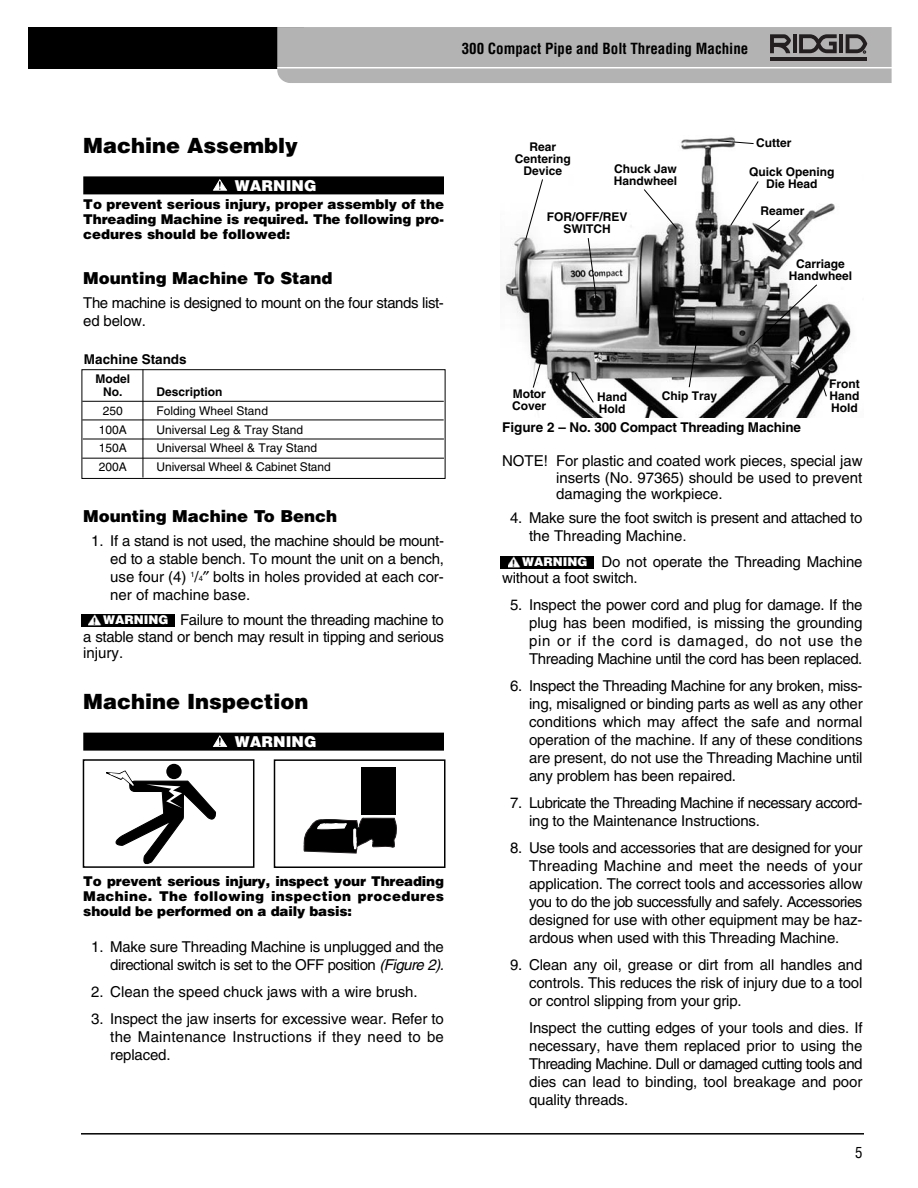
<style>
.page{position:relative;width:918px;height:1188px;background:#fff}
.page>*{position:absolute;margin:0;border:0;box-sizing:border-box;transform-origin:0 0}
.t1{font:900 21px "Helvetica";color:#000}
.t2{font:900 16.5px "Helvetica";color:#000}
.t3{font:15px/18px "Helvetica";letter-spacing:-.01em;color:#000;text-align:justify}
.t4{font:15px/18px "Helvetica";letter-spacing:-.035em;color:#000}
.t5{font:700 condensed 15px "Helvetica";color:#000}
.t6{font:900 15px "Helvetica";color:#fff}
.t7{font:condensed 15px "Helvetica";color:#000}
.t8{font:900 13.5px/15px "Helvetica";letter-spacing:-.01em;color:#000;text-align:justify}
.t9{font:700 13.5px "Helvetica";letter-spacing:-.01em;color:#000}
.t10{font:700 12px/12px "Helvetica";color:#000;text-align:center}
.t11{font:12px/18.6px "Helvetica";color:#000;text-align:center}
.t12{font:900 12px "Helvetica";color:#fff}
.s1{font-size:7.5px}
.s2{font-style:italic}
.s3{font-family:"Arial"}
</style>
<div class="page">
<div style="left:83px;top:176px;width:361px;height:18px;background:#000"></div>
<div style="left:83px;top:733px;width:361px;height:18px;background:#000"></div>
<svg style="left:213px;top:736px;width:14px;height:11px"></svg>
<svg style="left:212px;top:179px;width:16px;height:12px"></svg>
<svg style="left:213px;top:180px;width:14px;height:10px"></svg>
<div style="left:82px;top:369px;width:363px;height:110px;border:1px solid #000"></div>
<hr style="left:81px;top:1133px;width:783px;height:2px;background:#000">
<div style="left:28px;top:27px;width:276px;height:41px;background:#000"></div>
<svg style="left:277px;top:27px;width:615px;height:56px;background:#afafaf"></svg>
<hr style="left:82px;top:401px;width:362px;height:1px;background:#000">
<hr style="left:82px;top:420px;width:362px;height:1px;background:#000">
<hr style="left:82px;top:458px;width:362px;height:1px;background:#000">
<hr style="left:83px;top:439px;width:361px;height:1px;background:#000">
<hr style="left:143px;top:369px;width:1px;height:109px;background:#000">
<div style="left:81px;top:614px;width:94px;height:13px;background:#000"></div>
<svg style="left:89px;top:614px;width:13px;height:11px"></svg>
<div style="left:166px;top:764px;width:16px;height:15px;background:#000;border-radius:50%"></div>
<svg style="left:106px;top:771px;width:110px;height:94px"></svg>
<div style="left:83px;top:759px;width:171px;height:109px;border:2px solid #000"></div>
<img style="left:504px;top:137px;width:347px;height:280px">
<svg style="left:525px;top:178px;width:18px;height:63px"></svg>
<svg style="left:688px;top:336px;width:10px;height:52px"></svg>
<svg style="left:574px;top:372px;width:20px;height:31px"></svg>
<svg style="left:730px;top:180px;width:29px;height:46px"></svg>
<svg style="left:643px;top:188px;width:35px;height:42px"></svg>
<svg style="left:587px;top:237px;width:10px;height:62px"></svg>
<svg style="left:532px;top:359px;width:10px;height:29px"></svg>
<svg style="left:717px;top:140px;width:37px;height:4px"></svg>
<svg style="left:766px;top:219px;width:15px;height:12px"></svg>
<svg style="left:753px;top:284px;width:74px;height:113px"></svg>
<svg style="left:303px;top:817px;width:94px;height:37px"></svg>
<div style="left:361px;top:767px;width:35px;height:48px;background:#000"></div>
<div style="left:274px;top:759px;width:172px;height:109px;border:2px solid #000"></div>
<div style="left:500px;top:556px;width:94px;height:13px;background:#000"></div>
<svg style="left:508px;top:556px;width:13px;height:11px"></svg>
<p class="t5" style="left:462px;top:42px;width:288px">300 Compact Pipe and Bolt Threading Machine</p>
<h1 class="t1" style="left:83px;top:138px;width:216px">Machine Assembly</h1>
<p class="t6" style="left:235px;top:180px;width:83px">WARNING</p>
<p class="t8" style="left:83px;top:198px;width:362px">To prevent serious injury, proper assembly of the Threading Machine is required. The following pro&shy;cedures should be followed:</p>
<p class="t2" style="left:83px;top:273px;width:251px">Mounting Machine To Stand</p>
<p class="t3" style="left:83px;top:295px;width:362px">The machine is designed to mount on the four stands list&shy;ed below.</p>
<p class="t9" style="left:84px;top:354px;width:104px">Machine Stands</p>
<p class="t10" style="left:96px;top:373px;width:36px;line-height:13.5px">Model<br>No.</p>
<p class="t11" style="left:99px;top:403px;width:30px">250<br>100A<br>150A<br>200A</p>
<p class="t10" style="left:157px;top:387px;width:67px">Description</p>
<p class="t11" style="left:157px;top:403px;width:176px;text-align:left">Folding Wheel Stand<br>Universal Leg &amp; Tray Stand<br>Universal Wheel &amp; Tray Stand<br>Universal Wheel &amp; Cabinet Stand</p>
<p class="t2" style="left:83px;top:511px;width:255px">Mounting Machine To Bench</p>
<p class="t3" style="left:110px;top:533px;width:335px;text-indent:-19px">1. If a stand is not used, the machine should be mount&shy;ed to a stable bench. To mount the unit on a bench, use four (4) <sup>1</sup>/<span class="s1">4</span> bolts in holes provided at each cor&shy;ner of machine base.</p>
<p class="t3" style="left:83px;top:613px;width:362px;line-height:16.5px;text-indent:97px">Failure to mount the threading machine to a stable stand or bench may result in tipping and serious injury.</p>
<h1 class="t1" style="left:83px;top:694px;width:227px">Machine Inspection</h1>
<p class="t6" style="left:235px;top:736px;width:83px">WARNING</p>
<p class="t12" style="left:103px;top:616px;width:67px">WARNING</p>
<p class="t8" style="left:83px;top:874px;width:362px">To prevent serious injury, inspect your Threading Machine. The following inspection procedures should be performed on a daily basis:</p>
<p class="t3" style="left:91px;top:939px;width:357px;text-align:right">1. Make sure Threading Machine is unplugged and the directional switch is set to the OFF position <span class="s2">(Figure 2).</span></p>
<p class="t3" style="left:91px;top:984px;width:328px">2. Clean the speed chuck jaws with a wire brush.</p>
<p class="t3" style="left:110px;top:1011px;width:335px;text-indent:-19px">3. Inspect the jaw inserts for excessive wear. Refer to the Maintenance Instructions if they need to be replaced.</p>
<p class="t10" style="left:515px;top:142px;width:57px">Rear<br>Centering<br>Device</p>
<p class="t10" style="left:547px;top:212px;width:82px">FOR/OFF/REV<br>SWITCH</p>
<p class="t10" style="left:614px;top:164px;width:65px;text-align:left">Chuck Jaw<br>Handwheel</p>
<p class="t10" style="left:756px;top:138px;width:37px">Cutter</p>
<p class="t10" style="left:749px;top:166px;width:87px">Quick Opening<br>Die Head</p>
<p class="t10" style="left:760px;top:206px;width:46px">Reamer</p>
<p class="t10" style="left:789px;top:259px;width:65px">Carriage<br>Handwheel</p>
<p class="t10" style="left:512px;top:389px;width:36px;text-align:left">Motor<br>Cover</p>
<p class="t10" style="left:597px;top:392px;width:31px;text-align:left">Hand<br>Hold</p>
<p class="t10" style="left:662px;top:391px;width:57px">Chip Tray</p>
<p class="t10" style="left:829px;top:379px;width:32px;text-align:justify">Front Hand Hold</p>
<p class="t9" style="left:502px;top:422px;width:300px">Figure 2 – No. 300 Compact Threading Machine</p>
<p class="t3" style="left:556px;top:454px;width:308px;line-height:16.5px;text-indent:-54px">NOTE! For plastic and coated work pieces, special jaw inserts (No. 97365) should be used to prevent damaging the workpiece.</p>
<p class="t3" style="left:529px;top:510px;width:335px;text-indent:-19px">4. Make sure the foot switch is present and attached to the Threading Machine<span class="s3">.</span></p>
<p class="t3" style="left:502px;top:554px;width:362px;line-height:16.5px;text-indent:99px">Do not operate the Threading Machine with out a foot switch.</p>
<p class="t3" style="left:529px;top:597px;width:335px;text-indent:-19px">5. Inspect the power cord and plug for damage. If the plug has been modified, is missing the grounding pin or if the cord is damaged, do not use the Threading Machine until the cord has been re placed.</p>
<p class="t3" style="left:529px;top:678px;width:335px;text-indent:-19px">6. Inspect the Threading Machine for any broken, miss&shy;ing, misaligned or binding parts as well as any other conditions which may affect the safe and normal operation of the machine. If any of these conditions are present, do not use the Threading Machine until any problem has been repaired.</p>
<p class="t4" style="left:529px;top:795px;width:335px;text-indent:-19px">7. Lubricate the Threading Machine if necessary accord&shy;ing to the Maintenance Instructions.</p>
<p class="t3" style="left:529px;top:840px;width:335px;text-indent:-19px">8. Use tools and accessories that are designed for your Threading Machine and meet the needs of your application. The correct tools and accessories allow you to do the job successfully and safely. Accessories de signed for use with other equipment may be haz&shy;ardous when used with this Threading Machine.</p>
<p class="t3" style="left:529px;top:957px;width:335px;text-indent:-19px">9. Clean any oil, grease or dirt from all handles and controls. This reduces the risk of injury due to a tool or control slipping from your grip.</p>
<p class="t3" style="left:529px;top:1020px;width:335px">Inspect the cutting edges of your tools and dies. If necessary, have them replaced prior to using the Threading Machine. Dull or damaged cutting tools and dies can lead to binding, tool breakage and poor quality threads.</p>
<p class="t7" style="left:855px;top:1147px;width:9px">5</p>
<p class="t12" style="left:522px;top:558px;width:67px">WARNING</p>
</div>
